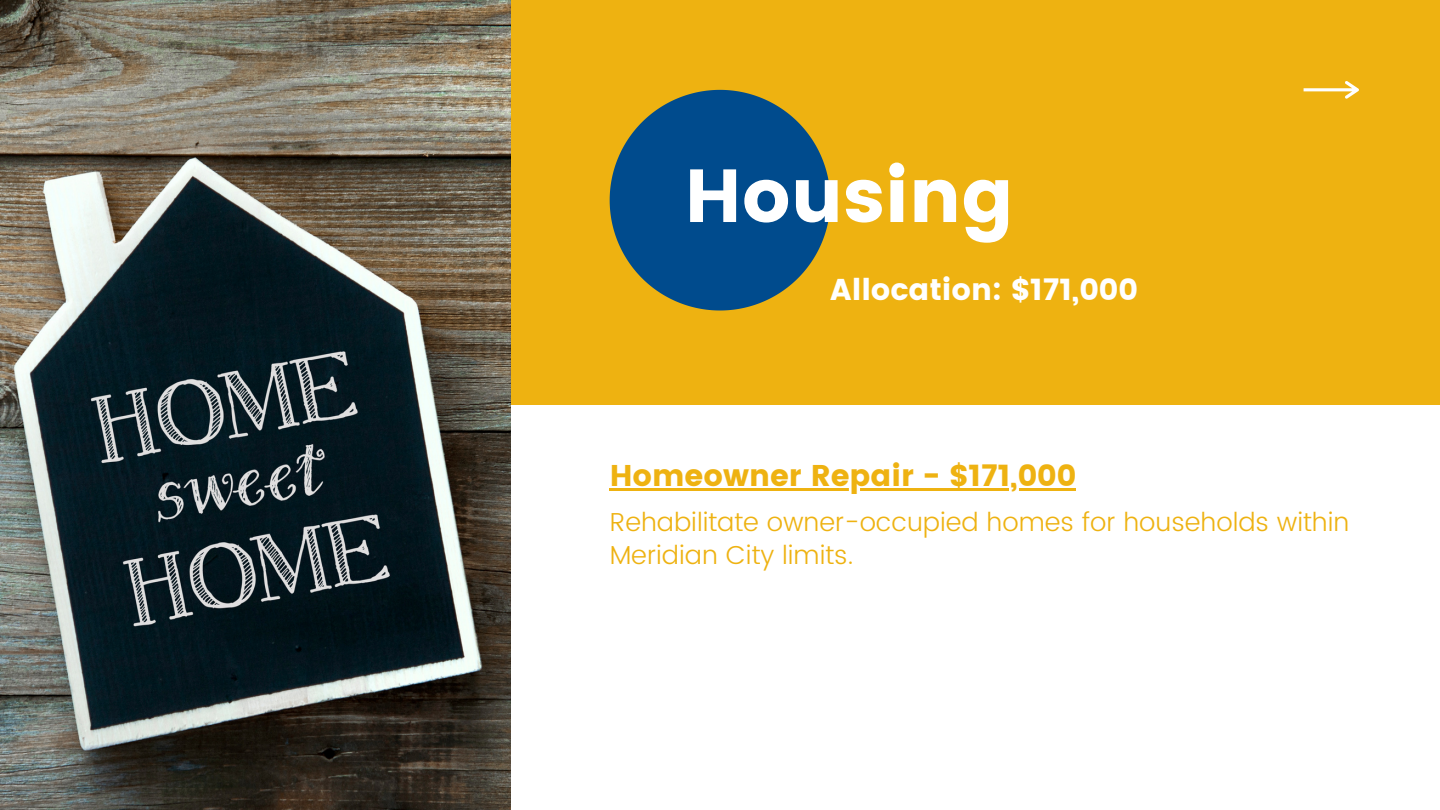
<style>
.page{position:relative;width:1440px;height:810px;background:#eeb211}
.page>*{position:absolute;margin:0;border:0;box-sizing:border-box;transform-origin:0 0}
.t1{font:75px "Poppins";color:#fff}
.t2{font:30px "Poppins";color:#eeb211}
.t3{font:30px "Poppins";color:#fff}
.t4{font:300 26px/32.8px "Poppins";color:#eeb211}
</style>
<div class="page">
<div style="left:510px;top:405px;width:930px;height:405px;background:#fff"></div>
<img style="left:0;top:0;width:511px;height:810px">
<svg style="left:610px;top:90px;width:220px;height:221px;fill:#004b8d"></svg>
<svg style="left:1304px;top:81px;width:55px;height:18px"></svg>
<hr style="left:610px;top:488px;width:466px;height:3px;background:#eeb211">
<p class="t1" style="left:685px;top:152px;width:331px">Housing</p>
<p class="t3" style="left:830px;top:272px;width:309px">Allocation: $171,000</p>
<p class="t2" style="left:610px;top:458px;width:468px">Homeowner Repair - $171,000</p>
<p class="t4" style="left:610px;top:506px;width:741px">Rehabilitate owner-occupied homes for households within<br>Meridian City limits.</p>
</div>
